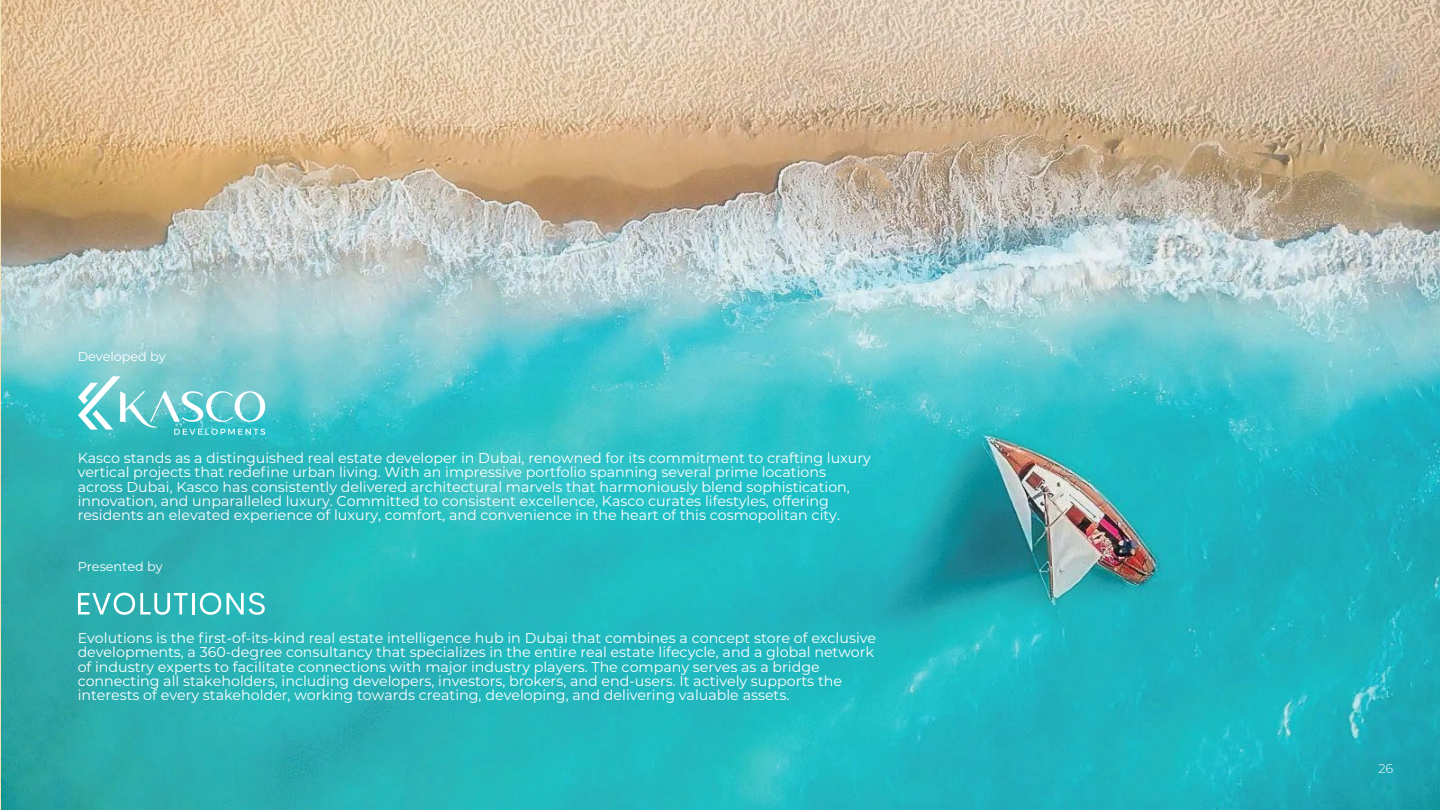
<style>
.page{position:relative;width:1440px;height:810px;background:#fff}
.page>*{position:absolute;margin:0;border:0;box-sizing:border-box;transform-origin:0 0}
.t1{font:14.25px/14.2px "Montserrat";color:#fff}
.t2{font:12.75px "Montserrat";color:#fff}
.t3{font:300 12.75px "Montserrat";color:#fff}
</style>
<div class="page">
<img style="left:1px;top:0;width:1439px;height:810px">
<svg style="left:78px;top:376px;width:187px;height:59px;background:#75cfd3"></svg>
<svg style="left:78px;top:593px;width:110px;height:22px"></svg>
<hr style="left:192px;top:593px;width:3px;height:21px;background:#fff">
<svg style="left:200px;top:593px;width:21px;height:22px"></svg>
<svg style="left:227px;top:593px;width:38px;height:22px"></svg>
<p class="t2" style="left:78px;top:348px;width:90px">Developed by</p>
<p class="t1" style="left:78px;top:450px;width:795px">Kasco stands as a distinguished real estate developer in Dubai, renowned for its commitment to crafting luxury vertical projects that redefine urban living. With an impressive portfolio spanning several prime locations across Dubai, Kasco has consistently delivered architectural marvels that harmoniously blend sophistication, innovation, and unparalleled luxury. Committed to consistent excellence, Kasco curates lifestyles, offering residents an elevated experience of luxury, comfort, and convenience in the heart of this cosmopolitan city.</p>
<p class="t2" style="left:78px;top:558px;width:86px">Presented by</p>
<p class="t1" style="left:78px;top:630px;width:800px">Evolutions is the first-of-its-kind real estate intelligence hub in Dubai that combines a concept store of exclusive developments, a 360-degree consultancy that specializes in the entire real estate lifecycle, and a global network of industry experts to facilitate connections with major industry players. The company serves as a bridge connecting all stakeholders, including developers, investors, brokers, and end-users. It actively supports the interests of every stakeholder, working towards creating, developing, and delivering valuable assets.</p>
<p class="t3" style="left:1378px;top:760px;width:16px">26</p>
</div>
